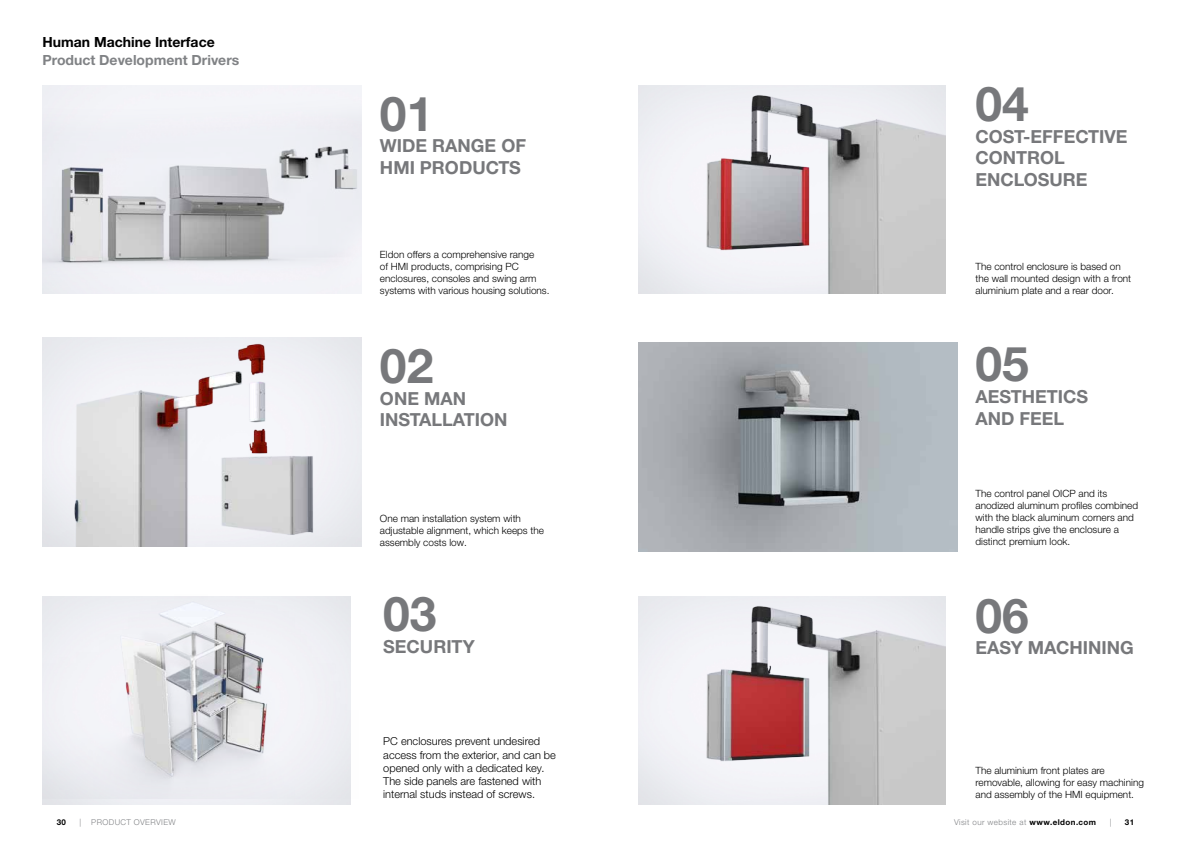
<style>
.page{position:relative;width:1191px;height:842px;background:#fff}
.page>*{position:absolute;margin:0;border:0;box-sizing:border-box;transform-origin:0 0}
.t1{font:700 48px "Helvetica Neue LTW1 G";color:#77787b}
.t2{font:700 18px/21.6px "Helvetica Neue LTW1 G";color:#77787b}
.t3{font:700 14px "Helvetica Neue LTW1 G";color:#808285}
.t4{font:700 14px "Helvetica Neue LTW1 G";color:#000}
.t5{font:300 11px/13.2px "Helvetica Neue LTW1 G";color:#000}
.t6{font:300 10px/12px "Helvetica Neue LTW1 G";color:#000}
.t7{font:300 8px "Helvetica Neue LTW1 G";letter-spacing:.05em;color:#808285}
.t8{font:700 8px "Helvetica Neue LTW1 G";color:#000}
.s1{font-weight:700;color:#000}
</style>
<div class="page">
<img style="left:638px;top:596px;width:307px;height:209px">
<img style="left:638px;top:85px;width:307px;height:209px">
<img style="left:43px;top:596px;width:308px;height:202px">
<img style="left:43px;top:85px;width:318px;height:209px">
<img style="left:43px;top:338px;width:318px;height:208px">
<img style="left:638px;top:342px;width:319px;height:209px">
<h3 class="t4" style="left:43px;top:34px;width:174px">Human Machine Interface</h3>
<h3 class="t3" style="left:43px;top:52px;width:198px">Product Development Drivers</h3>
<h1 class="t1" style="left:380px;top:84px;width:55px">01</h1>
<h2 class="t2" style="left:380px;top:135px;width:147px">WIDE RANGE OF<br>HMI PRODUCTS</h2>
<p class="t6" style="left:380px;top:248px;width:171px">Eldon offers a comprehensive range<br>of HMI products, comprising PC enclosures, consoles and swing arm systems with various housing solutions.</p>
<h1 class="t1" style="left:380px;top:336px;width:55px">02</h1>
<h2 class="t2" style="left:380px;top:387px;width:129px">ONE MAN<br>INSTALLATION</h2>
<p class="t6" style="left:380px;top:512px;width:166px">One man installation system with adjustable alignment, which keeps the assembly costs low.</p>
<h1 class="t1" style="left:383px;top:585px;width:55px">03</h1>
<h2 class="t2" style="left:383px;top:636px;width:93px">SECURITY</h2>
<p class="t5" style="left:383px;top:735px;width:174px">PC enclosures prevent undesired access from the exterior, and can be opened only with a dedicated key.<br>The side panels are fastened with internal studs instead of screws.</p>
<h1 class="t1" style="left:975px;top:74px;width:55px">04</h1>
<h2 class="t2" style="left:975px;top:125px;width:154px">COST-EFFECTIVE<br>CONTROL<br>ENCLOSURE</h2>
<p class="t6" style="left:975px;top:260px;width:157px">The control enclosure is based on the wall mounted design with a front aluminium plate and a rear door.</p>
<h1 class="t1" style="left:975px;top:335px;width:55px">05</h1>
<h2 class="t2" style="left:975px;top:386px;width:114px">AESTHETICS<br>AND FEEL</h2>
<p class="t6" style="left:975px;top:487px;width:164px">The control panel OICP and its anodized aluminum profiles combined with the black aluminum corners and handle strips give the enclosure a distinct premium look.</p>
<h1 class="t1" style="left:975px;top:586px;width:55px">06</h1>
<h2 class="t2" style="left:975px;top:637px;width:160px">EASY MACHINING</h2>
<p class="t6" style="left:975px;top:765px;width:170px">The aluminium front plates are removable, allowing for easy machining and assembly of the HMI equipment.</p>
<p class="t8" style="left:57px;top:817px;width:11px">30</p>
<p class="t7" style="left:80px;top:817px;width:98px">| PRODUCT OVERVIEW</p>
<p class="t7" style="left:954px;top:817px;width:143px">Visit our website at <span class="s1">www.eldon.com</span></p>
<p class="t7" style="left:1109px;top:817px;width:3px">|</p>
<p class="t8" style="left:1125px;top:817px;width:11px">31</p>
</div>
